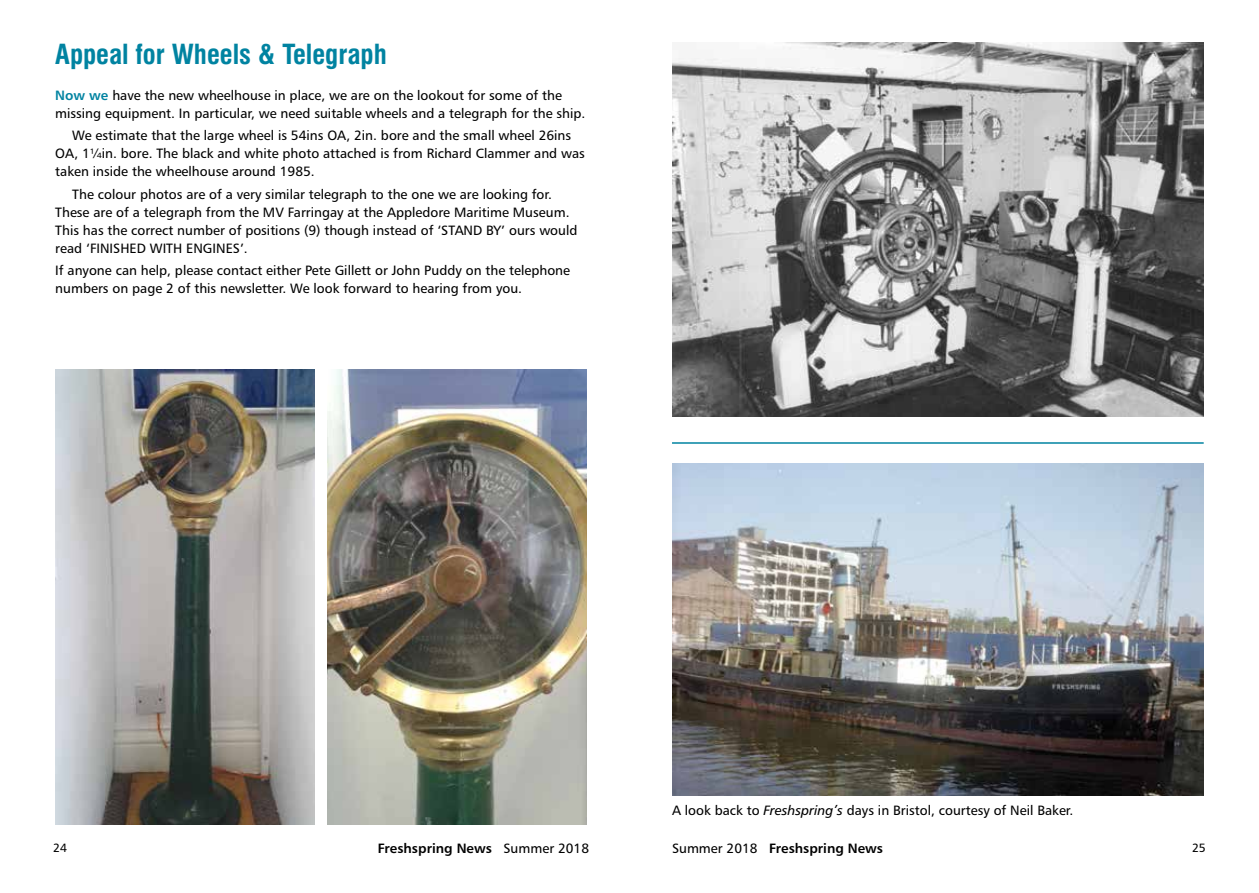
<style>
.page{position:relative;width:1259px;height:893px;background:#fff}
.page>*{position:absolute;margin:0;border:0;box-sizing:border-box;transform-origin:0 0}
.t1{font:700 condensed 27px "Swiss 721 BT";color:#0083a1}
.t2{font:13.5px/18px "Humanist 777 BT Roman B";color:#000}
.t3{font:13.5px "Humanist 777 BT Bold B";color:#000}
.t4{font:12px "Humanist 777 BT Roman B";color:#000}
.s1{font-family:"Humanist 777 BT Bold B";color:#0083a1}
.s2{font-family:"Humanist 777 BT Italic B"}
.s3{font-family:"Humanist 777 BT Roman B"}
</style>
<div class="page">
<img style="left:55px;top:370px;width:260px;height:455px">
<img style="left:327px;top:370px;width:260px;height:455px">
<img style="left:672px;top:43px;width:531px;height:374px">
<img style="left:672px;top:463px;width:531px;height:332px">
<hr style="left:672px;top:442px;width:531px;height:2px;background:#0083a1">
<h1 class="t1" style="left:55px;top:38px;width:333px">Appeal for Wheels &amp; Telegraph</h1>
<p class="t2" style="left:55px;top:86px;width:531px"><span class="s1">Now we</span> have the new wheelhouse in place, we are on the lookout for some of the missing equipment. In particular, we need suitable wheels and a telegraph for the ship.</p>
<p class="t2" style="left:55px;top:126px;width:531px;text-indent:17px">We estimate that the large wheel is 54ins OA, 2in. bore and the small wheel 26ins<br>OA, 1¼in. bore. The black and white photo attached is from Richard Clammer and was taken inside the wheelhouse around 1985.</p>
<p class="t2" style="left:55px;top:185px;width:524px;text-indent:17px">The colour photos are of a very similar telegraph to the one we are looking for.<br>These are of a telegraph from the MV Farringay at the Appledore Maritime Museum.<br>This has the correct number of positions (9) though instead of ‘STAND BY’ ours would read ‘FINISHED WITH ENGINES’.</p>
<p class="t2" style="left:55px;top:261px;width:516px">If anyone can help, please contact either Pete Gillett or John Puddy on the telephone numbers on page 2 of this newsletter. We look forward to hearing from you.</p>
<p class="t2" style="left:672px;top:801px;width:403px">A look back to <span class="s2">Freshspring’s</span> days in Bristol, courtesy of Neil Baker.</p>
<p class="t4" style="left:53px;top:840px;width:15px">24</p>
<p class="t3" style="left:378px;top:840px;width:213px">Freshspring News <span class="s3">Summer 2018</span></p>
<p class="t3" style="left:672px;top:840px;width:213px"><span class="s3">Summer 2018</span> Freshspring News</p>
<p class="t4" style="left:1192px;top:840px;width:15px">25</p>
</div>
